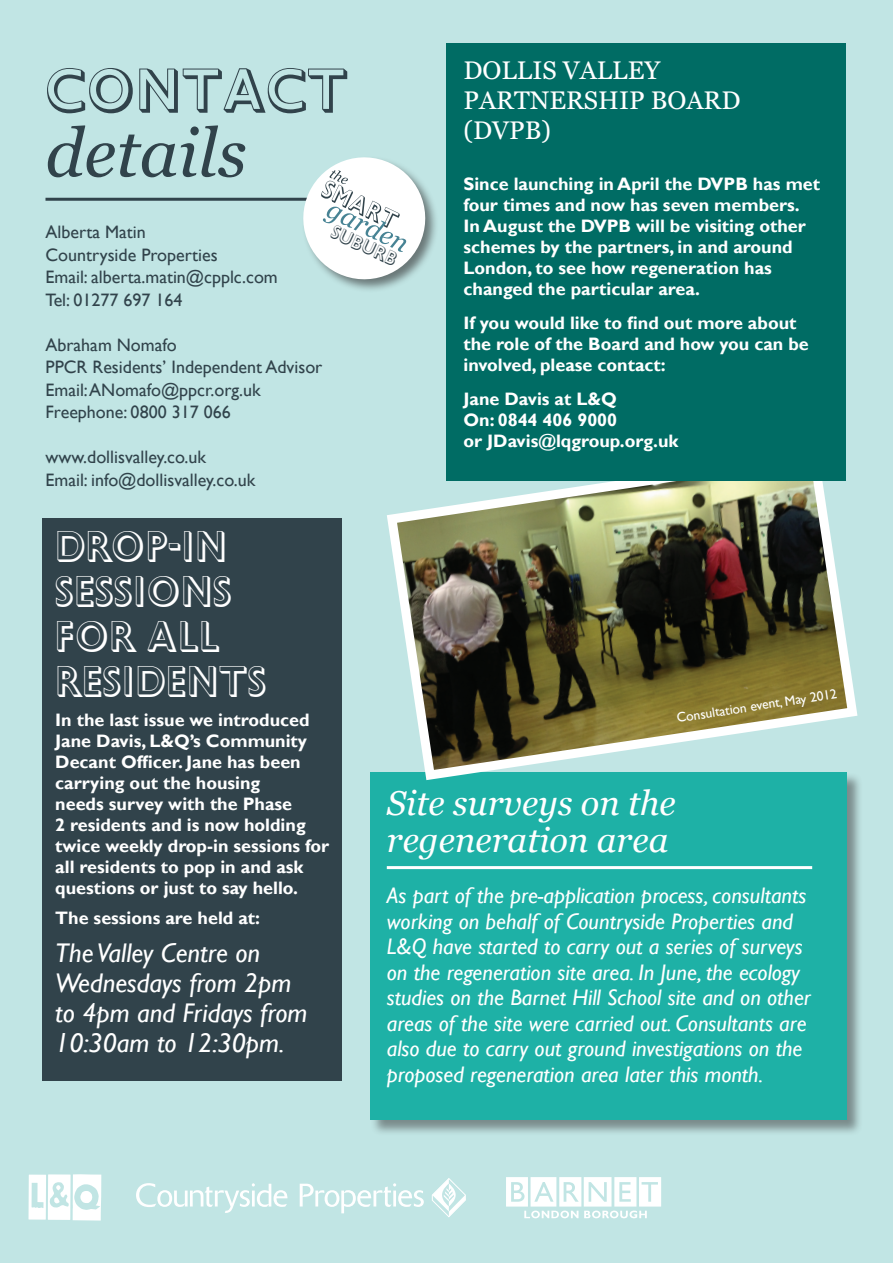
<style>
.page{position:relative;width:893px;height:1263px;background:#c1e5e4}
.page>*{position:absolute;margin:0;border:0;box-sizing:border-box;transform-origin:0 0}
.t1{font:italic 67.5px "Georgia";color:#31434b}
.t2{font:58.65px "Gill Sans Shadowed";color:#31434b}
.t3{font:40.5px/45px "Gill Sans Shadowed";letter-spacing:.01em;color:#fff}
.t4{font:italic 34.5px/37.5px "Georgia";color:#fff}
.t5{font:italic 27px/30px "Gill Sans";color:#fff}
.t6{font:25.5px/30px "Georgia";color:#fff}
.t7{font:italic 22.5px/25.5px "Gill Sans";color:#fff}
.t8{font:18.6px "Gill Sans Shadowed";color:#31434b}
.t9{font:700 18px/21px "Gill Sans";color:#fff}
.t10{font:18px "Gill Sans";color:#31434b}
.t11{font:13.5px "Gill Sans";color:#fff}
</style>
<div class="page">
<svg style="left:29px;top:1174px;width:72px;height:46px"></svg>
<hr style="left:45px;top:198px;width:325px;height:3px;background:#31434b">
<svg style="left:506px;top:1177px;width:155px;height:41px"></svg>
<div style="left:43px;top:518px;width:299px;height:562px;background:#31434b"></div>
<svg style="left:136px;top:1183px;width:151px;height:30px"></svg>
<svg style="left:300px;top:1183px;width:124px;height:30px"></svg>
<svg style="left:431px;top:1178px;width:35px;height:39px"></svg>
<div style="left:371px;top:773px;width:493px;height:363px;background:#231f20;opacity:.45"></div>
<div style="left:370px;top:772px;width:476px;height:347px;background:#1eb1a6"></div>
<hr style="left:387px;top:866px;width:425px;height:3px;background:#fff">
<img style="left:387px;top:480px;width:476px;height:305px">
<div style="left:446px;top:43px;width:400px;height:437px;background:#006c64"></div>
<div style="left:301px;top:155px;width:138px;height:139px;background:#231f20;opacity:.55"></div>
<svg style="left:295px;top:155px;width:139px;height:133px"></svg>
<p class="t2" style="left:45px;top:48px;width:304px">CONTACT</p>
<p class="t1" style="left:45px;top:115px;width:203px">details</p>
<p class="t8" style="left:338px;top:219px;width:72px;rotate:25deg">SUBURB</p>
<p class="t10" style="left:45px;top:222px;width:102px">Alberta Matin</p>
<p class="t10" style="left:45px;top:244px;width:174px">Countryside Properties</p>
<p class="t10" style="left:45px;top:267px;width:234px">Email: alberta.matin@cpplc.com</p>
<p class="t10" style="left:45px;top:289px;width:138px">Tel: 01277 697 164</p>
<p class="t10" style="left:45px;top:334px;width:133px">Abraham Nomafo</p>
<p class="t10" style="left:45px;top:357px;width:278px">PPCR Residents’ Independent Advisor</p>
<p class="t10" style="left:45px;top:379px;width:217px">Email: ANomafo@ppcr.org.uk</p>
<p class="t10" style="left:45px;top:402px;width:187px">Freephone: 0800 317 066</p>
<p class="t10" style="left:45px;top:447px;width:162px">www.dollisvalley.co.uk</p>
<p class="t10" style="left:45px;top:469px;width:211px">Email: info@dollisvalley.co.uk</p>
<p class="t6" style="left:463px;top:55px;width:278px">DOLLIS VALLEY<br>PARTNERSHIP BOARD (DVPB)</p>
<p class="t9" style="left:463px;top:174px;width:358px">Since launching in April the DVPB has met four times and now has seven members.<br>In August the DVPB will be visiting other schemes by the partners, in and around London, to see how regeneration has changed the particular area.</p>
<p class="t9" style="left:463px;top:313px;width:347px">If you would like to find out more about the role of the Board and how you can be involved, please contact:</p>
<p class="t9" style="left:463px;top:389px;width:155px">Jane Davis at L&amp;Q</p>
<p class="t9" style="left:463px;top:410px;width:155px">On: 0844 406 9000</p>
<p class="t9" style="left:463px;top:431px;width:217px">or JDavis@lqgroup.org.uk</p>
<p class="t3" style="left:55px;top:521px;width:213px">DROP-IN<br>SESSIONS<br>FOR ALL<br>RESIDENTS</p>
<p class="t9" style="left:55px;top:710px;width:275px">In the last issue we introduced<br>Jane Davis, L&amp;Q’s Community<br>Decant Officer. Jane has been carrying out the housing<br>needs survey with the Phase<br>2 residents and is now holding twice weekly drop-in sessions for all residents to pop in and ask questions or just to say hello.</p>
<p class="t9" style="left:55px;top:907px;width:206px">The sessions are held at:</p>
<p class="t5" style="left:55px;top:938px;width:254px">The Valley Centre on<br>Wednesdays from 2pm to 4pm and Fridays from<br>10:30am to 12:30pm.</p>
<p class="t11" style="left:676px;top:710px;width:163px;rotate:-9deg">Consultation event, May 2012</p>
<p class="t4" style="left:387px;top:784px;width:291px">Site surveys on the regeneration area</p>
<p class="t7" style="left:387px;top:883px;width:426px">As part of the pre-application process, consultants working on behalf of Countryside Properties and L&amp;Q have started to carry out a series of surveys on the regeneration site area. In June, the ecology studies on the Barnet Hill School site and on other areas of the site were carried out. Consultants are also due to carry out ground investigations on the proposed regeneration area later this month.</p>
</div>
